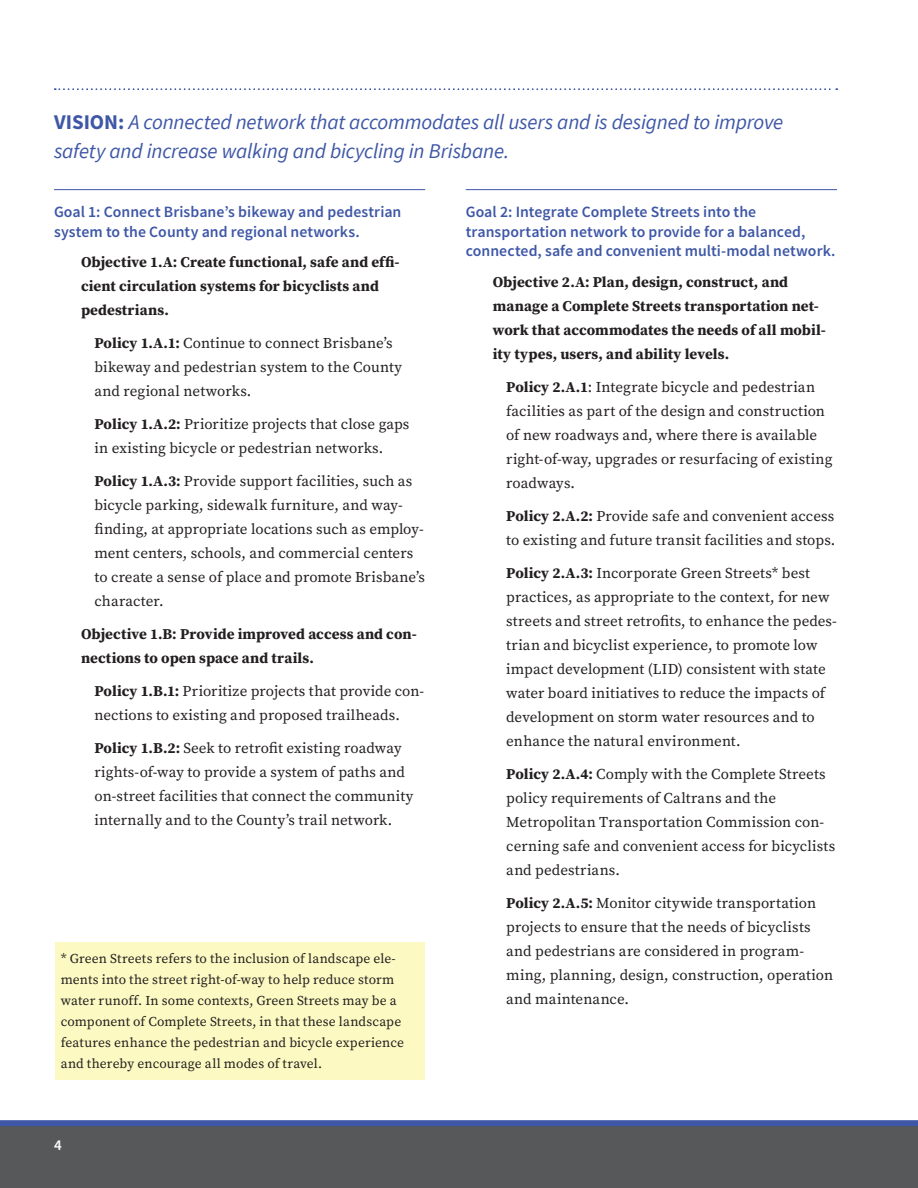
<style>
.page{position:relative;width:918px;height:1188px;background:#fff}
.page>*{position:absolute;margin:0;border:0;box-sizing:border-box;transform-origin:0 0}
.t1{font:italic 21px/28.5px "Source Sans Pro";letter-spacing:-.01em;color:#3e57a6}
.t2{font:600 15.75px/19.5px "Source Sans Pro";letter-spacing:.005em;color:#3e57a6}
.t3{font:15px/24px "Source Serif Pro";letter-spacing:.005em;color:#231f20}
.t4{font:700 15px/24px "Source Serif Pro";letter-spacing:.005em;color:#231f20}
.t5{font:600 15px "Source Sans Pro";color:#fff}
.t6{font:13.5px/21px "Source Serif Pro";letter-spacing:.01em;color:#231f20}
.s1{font-weight:700;font-style:normal}
.s2{font-weight:700}
</style>
<div class="page">
<div style="left:0;top:1125px;width:918px;height:63px;background:#57585a"></div>
<div style="left:0;top:1120px;width:918px;height:6px;background:#3e57a6"></div>
<div style="left:55px;top:942px;width:369px;height:137px;background:#fcfac2"></div>
<svg style="left:55px;top:88px;width:782px;height:2px"></svg>
<hr style="left:54px;top:189px;width:371px;height:1px;background:#3e57a6">
<hr style="left:466px;top:189px;width:371px;height:1px;background:#3e57a6">
<h1 class="t1" style="left:54px;top:108px;width:731px"><span class="s1">VISION:</span> A connected network that accommodates all users and is designed to improve safety and increase walking and bicycling in Brisbane.</h1>
<p class="t2" style="left:54px;top:202px;width:349px">Goal 1: Connect Brisbane’s bikeway and pedestrian system to the County and regional networks.</p>
<p class="t4" style="left:81px;top:251px;width:320px">Objective 1.A: Create functional, safe and effi&shy;cient circulation systems for bicyclists and pedestrians.</p>
<p class="t3" style="left:94px;top:332px;width:309px"><span class="s2">Policy 1.A.1:</span> Continue to connect Brisbane’s bikeway and pedestrian system to the County and regional networks.</p>
<p class="t3" style="left:94px;top:413px;width:316px"><span class="s2">Policy 1.A.2:</span> Prioritize projects that close gaps in existing bicycle or pedestrian networks.</p>
<p class="t3" style="left:94px;top:470px;width:332px"><span class="s2">Policy 1.A.3:</span> Provide support facilities, such as bicycle parking, sidewalk furniture, and way&shy;finding, at appropriate locations such as employ&shy;ment centers, schools, and commercial centers to create a sense of place and promote Brisbane’s character.</p>
<p class="t4" style="left:81px;top:623px;width:337px">Objective 1.B: Provide improved access and con&shy;nections to open space and trails.</p>
<p class="t3" style="left:94px;top:680px;width:331px"><span class="s2">Policy 1.B.1:</span> Prioritize projects that provide con&shy;nections to existing and proposed trailheads.</p>
<p class="t3" style="left:94px;top:737px;width:321px"><span class="s2">Policy 1.B.2:</span> Seek to retrofit existing roadway rights-of-way to provide a system of paths and on-street facilities that connect the community internally and to the County’s trail network.</p>
<p class="t6" style="left:61px;top:949px;width:345px">* Green Streets refers to the inclusion of landscape ele&shy;ments into the street right-of-way to help reduce storm water runoff. In some contexts, Green Streets may be a component of Complete Streets, in that these landscape features enhance the pedestrian and bicycle experience and thereby encourage all modes of travel.</p>
<p class="t5" style="left:54px;top:1135px;width:9px">4</p>
<p class="t2" style="left:466px;top:202px;width:371px">Goal 2: Integrate Complete Streets into the transportation network to provide for a balanced, connected, safe and convenient multi-modal network.</p>
<p class="t4" style="left:493px;top:270px;width:335px">Objective 2.A: Plan, design, construct, and manage a Complete Streets transportation net&shy;work that accommodates the needs of all mobil&shy;ity types, users, and ability levels.</p>
<p class="t3" style="left:506px;top:375px;width:328px"><span class="s2">Policy 2.A.1</span>: Integrate bicycle and pedestrian facilities as part of the design and construction of new roadways and, where there is available right-of-way, upgrades or resurfacing of existing roadways.</p>
<p class="t3" style="left:506px;top:504px;width:331px"><span class="s2">Policy 2.A.2:</span> Provide safe and convenient access to existing and future transit facilities and stops.</p>
<p class="t3" style="left:506px;top:561px;width:332px"><span class="s2">Policy 2.A.3:</span> Incorporate Green Streets* best practices, as appropriate to the context, for new streets and street retrofits, to enhance the pedes&shy;trian and bicyclist experience, to promote low impact development (LID) consistent with state water board initiatives to reduce the impacts of development on storm water resources and to enhance the natural environment.</p>
<p class="t3" style="left:506px;top:762px;width:331px"><span class="s2">Policy 2.A.4:</span> Comply with the Complete Streets policy requirements of Caltrans and the Metropolitan Transportation Commission con&shy;cerning safe and convenient access for bicyclists and pedestrians.</p>
<p class="t3" style="left:506px;top:891px;width:328px"><span class="s2">Policy 2.A.5:</span> Monitor citywide transportation projects to ensure that the needs of bicyclists and pedestrians are considered in program&shy;ming, planning, design, construction, operation and maintenance.</p>
</div>
